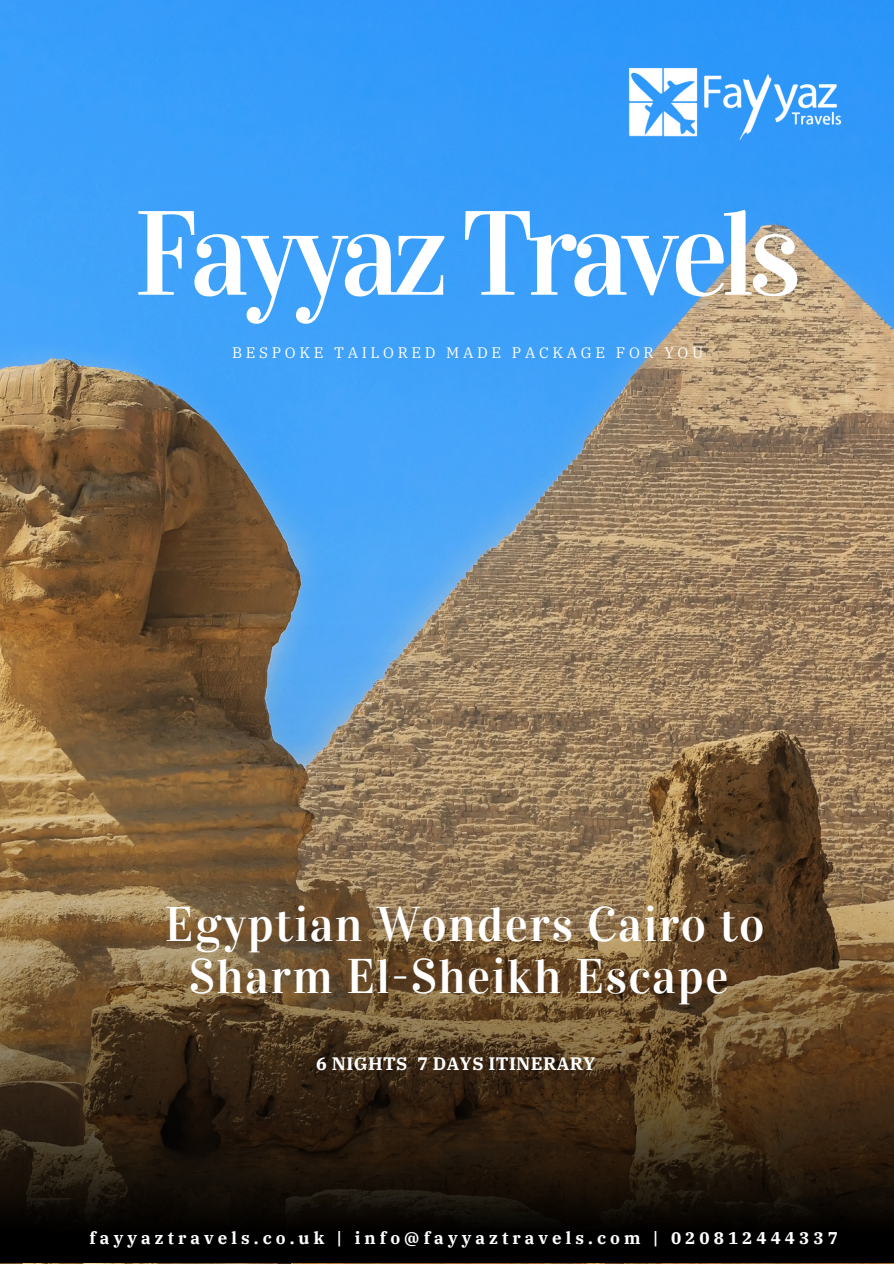
<style>
.page{position:relative;width:894px;height:1264px;background:#fff}
.page>*{position:absolute;margin:0;border:0;box-sizing:border-box;transform-origin:0 0}
.t1{font:120px "Vidaloka";letter-spacing:-.06em;color:#fff}
.t2{font:48.45px/51.8px "Vidaloka";letter-spacing:.03em;color:#fff;text-align:center}
.t3{font:700 18px "IBM Plex Serif";letter-spacing:.02em;color:#fff}
.t4{font:700 16.95px "IBM Plex Serif";letter-spacing:.24em;color:#fff}
.t5{font:15.15px "IBM Plex Serif";letter-spacing:.24em;color:#fff}
</style>
<div class="page">
<img style="left:0;top:0;width:893px;height:1263px">
<img style="left:0;top:575px;width:893px;height:687px">
<img style="left:627px;top:28px;width:216px;height:144px">
<p class="t1" style="left:134px;top:182px;width:668px">Fayyaz Travels</p>
<p class="t5" style="left:232px;top:342px;width:472px">BESPOKE TAILORED MADE PACKAGE FOR YOU</p>
<h3 class="t2" style="left:165px;top:898px;width:601px">Egyptian Wonders Cairo to<br>Sharm El-Sheikh Escape</h3>
<h2 class="t3" style="left:316px;top:1051px;width:281px">6 NIGHTS 7 DAYS ITINERARY</h2>
<h4 class="t4" style="left:89px;top:1226px;width:749px">fayyaztravels.co.uk | info@fayyaztravels.com | 020812444337</h4>
</div>
